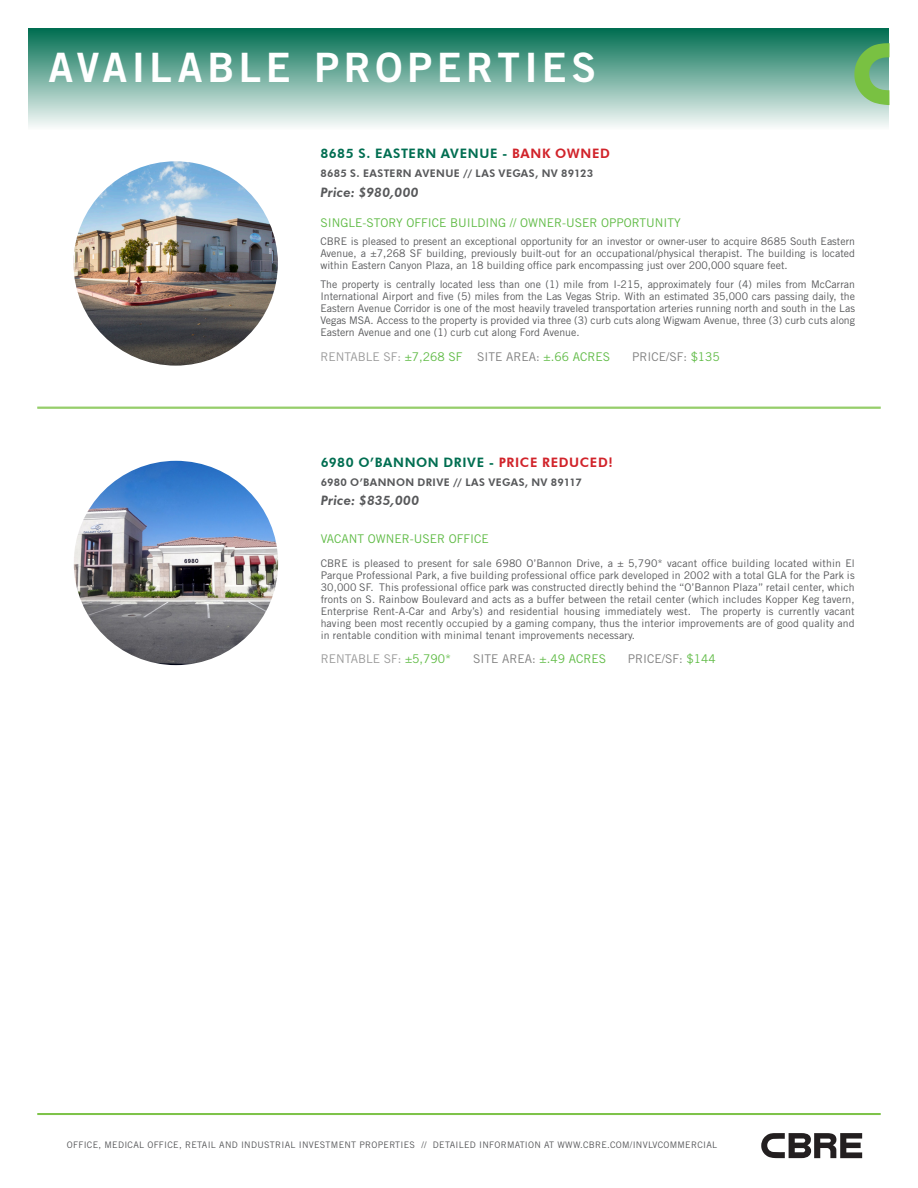
<style>
.page{position:relative;width:918px;height:1188px;background:#fff}
.page>*{position:absolute;margin:0;border:0;box-sizing:border-box;transform-origin:0 0}
.t1{font:40.5px "Trade Gothic LT Std Bd 2";letter-spacing:.11em;color:#fff}
.Property_Description{font:800 13.05px "Futura BT";letter-spacing:.05em;color:#006e51}
.Property_Description-2{font:italic 800 13.05px "Futura BT";letter-spacing:.015em;color:#57585a}
.body{font:12px "Trade Gothic LT Std";color:#60bb46}
.body-2{font:12px "Trade Gothic LT Std";color:#808080}
.Property_Description-3{font:12px "Trade Gothic LT Std";color:#60bb46}
.body-3{font:12px "Trade Gothic LT Std";color:#9a9a9a}
.body-4{font:10.5px/12px "Trade Gothic LT Std";color:#57585a;text-align:justify}
.Property_Description-4{font:800 10.5px "Futura BT";letter-spacing:.035em;color:#57585a}
.SUBHEADS{font:9px "Trade Gothic LT Std";letter-spacing:.03em;color:#57585a}
.s1{color:#d1232a}
.s2{color:#9a9a9a}
.s3{color:#808080}
.s4{color:#60bb46}
</style>
<div class="page">
<div style="left:28px;top:28px;width:862px;height:102px;background:linear-gradient(to bottom,#006d50,#f9fbfa)"></div>
<svg style="left:854px;top:43px;width:36px;height:62px;background:#78b96e"></svg>
<svg style="left:761px;top:1133px;width:101px;height:25px"></svg>
<hr style="left:37px;top:1113px;width:844px;height:1px;background:#79c142">
<hr style="left:37px;top:1114px;width:844px;height:1px;background:#79c142">
<img style="left:74px;top:461px;width:204px;height:204px;border-radius:102px">
<hr style="left:37px;top:407px;width:844px;height:1px;background:#79c142">
<hr style="left:37px;top:408px;width:844px;height:1px;background:#79c142">
<img style="left:74px;top:161px;width:204px;height:205px;border-radius:102px">
<p class="t1" style="left:49px;top:43px;width:549px">AVAILABLE PROPERTIES</p>
<p class="Property_Description" style="left:320px;top:146px;width:291px">8685 S. EASTERN AVENUE - <span class="s1">BANK OWNED</span></p>
<p class="Property_Description-4" style="left:320px;top:167px;width:274px">8685 S. EASTERN AVENUE // LAS VEGAS, NV 89123</p>
<p class="Property_Description-2" style="left:320px;top:184px;width:100px">Price: $980,000</p>
<p class="body" style="left:320px;top:215px;width:362px">SINGLE-STORY OFFICE BUILDING // OWNER-USER OPPORTUNITY</p>
<p class="body-4" style="left:320px;top:235px;width:536px">CBRE is pleased to present an exceptional opportunity for an investor or owner-user to acquire 8685 South Eastern Avenue, a ±7,268 SF building, previously built-out for an occupational/physical therapist. The building is located within Eastern Canyon Plaza, an 18 building office park encompassing just over 200,000 square feet.</p>
<p class="body-4" style="left:320px;top:278px;width:536px">The property is centrally located less than one (1) mile from I-215, approximately four (4) miles from McCarran International Airport and five (5) miles from the Las Vegas Strip. With an estimated 35,000 cars passing daily, the Eastern Avenue Corridor is one of the most heavily traveled transportation arteries running north and south in the Las Vegas MSA. Access to the property is provided via three (3) curb cuts along Wigwam Avenue, three (3) curb cuts along Eastern Avenue and one (1) curb cut along Ford Avenue.</p>
<p class="body" style="left:320px;top:349px;width:291px"><span class="s2">RENTABLE SF:</span> ±7,268 SF <span class="s3">SITE AREA:</span> ±.66 ACRES</p>
<p class="body-2" style="left:632px;top:349px;width:89px">PRICE/SF: <span class="s4">$135</span></p>
<p class="Property_Description" style="left:321px;top:455px;width:294px">6980 O’BANNON DRIVE - <span class="s1">PRICE REDUCED!</span></p>
<p class="Property_Description-4" style="left:321px;top:476px;width:263px">6980 O’BANNON DRIVE // LAS VEGAS, NV 89117</p>
<p class="Property_Description-2" style="left:321px;top:493px;width:100px">Price: $835,000</p>
<p class="Property_Description-3" style="left:321px;top:531px;width:170px">VACANT OWNER-USER OFFICE</p>
<p class="body-4" style="left:321px;top:557px;width:536px">CBRE is pleased to present for sale 6980 O’Bannon Drive, a ± 5,790* vacant office building located within El Parque Professional Park, a five building professional office park developed in 2002 with a total GLA for the Park is 30,000 SF. This professional office park was constructed directly behind the “O’Bannon Plaza” retail center, which fronts on S. Rainbow Boulevard and acts as a buffer between the retail center (which includes Kopper Keg tavern, Enterprise Rent-A-Car and Arby’s) and residential housing immediately west. The property is currently vacant having been most recently occupied by a gaming company, thus the interior improvements are of good quality and in rentable condition with minimal tenant improvements necessary.</p>
<p class="body-3" style="left:321px;top:652px;width:132px">RENTABLE SF: <span class="s4">±5,790*</span></p>
<p class="body-2" style="left:473px;top:652px;width:134px">SITE AREA: <span class="s4">±.49 ACRES</span></p>
<p class="body-2" style="left:628px;top:652px;width:89px">PRICE/SF: <span class="s4">$144</span></p>
<p class="SUBHEADS" style="left:67px;top:1139px;width:652px">OFFICE, MEDICAL OFFICE, RETAIL AND INDUSTRIAL INVESTMENT PROPERTIES // DETAILED INFORMATION AT WWW.CBRE.COM/INVLVCOMMERCIAL</p>
</div>
